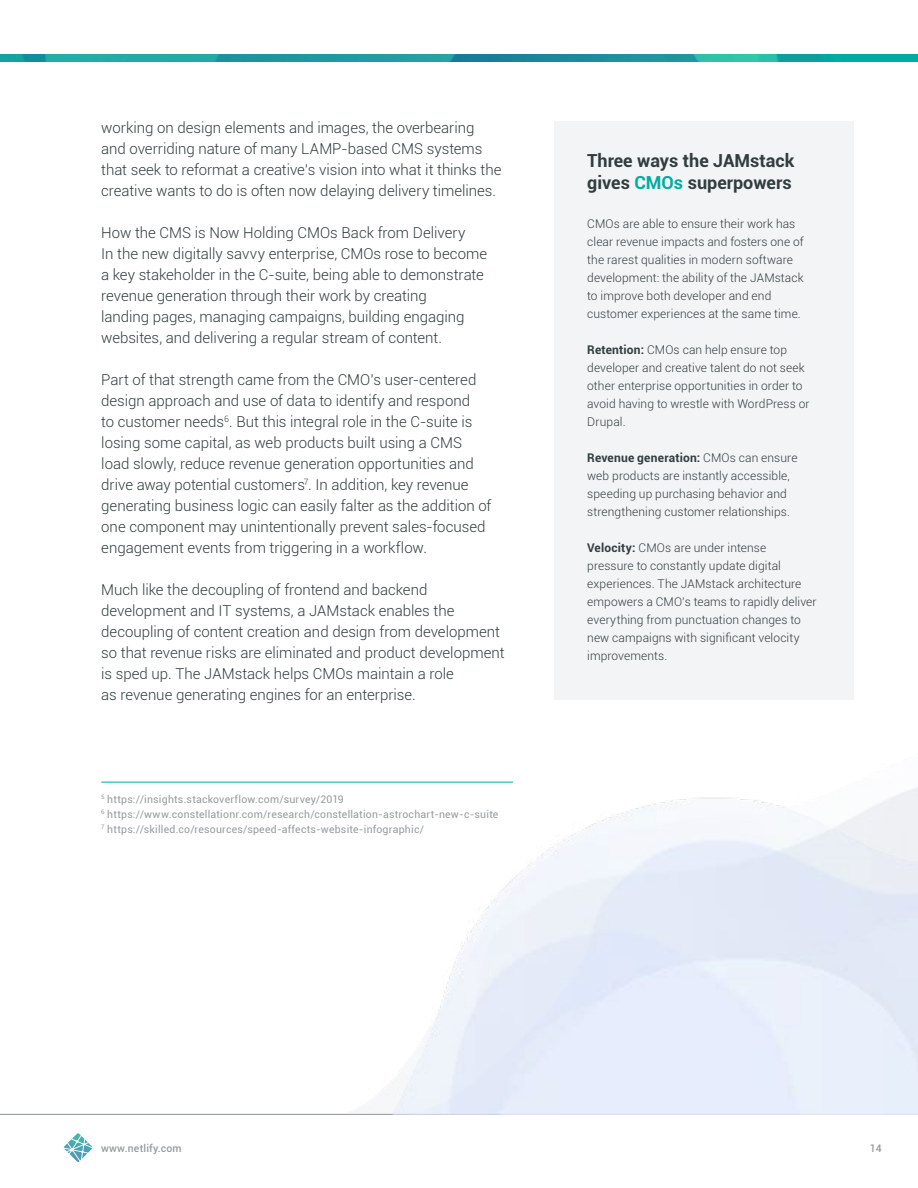
<style>
.page{position:relative;width:918px;height:1188px;background:#fff}
.page>*{position:absolute;margin:0;border:0;box-sizing:border-box;transform-origin:0 0}
.t1{font:700 18px/21.6px "Roboto";color:#313d3e}
.t2{font:300 15px/21px "Roboto";color:#313d3e}
.t3{font:300 12px/18px "Roboto";letter-spacing:.01em;color:#313d3e}
.t4{font:10.5px/15px "Roboto";letter-spacing:.02em;color:#959c9d}
.t5{font:500 10.5px "Roboto";letter-spacing:.02em;color:#959c9d}
.s1{color:#00ad9f}
.s2{font-weight:700}
</style>
<div class="page">
<hr style="left:0;top:1114px;width:918px;height:1px;background:#878f8f">
<img style="left:0;top:54px;width:918px;height:8px">
<svg style="left:64px;top:1133px;width:28px;height:20px"></svg>
<div style="left:554px;top:122px;width:299px;height:578px;background:#f3f4f5"></div>
<hr style="left:101px;top:782px;width:412px;height:1px;background:#00ad9f">
<p class="t2" style="left:101px;top:116px;width:402px">working on design elements and images, the overbearing and overriding nature of many LAMP-based CMS systems that seek to reformat a creative’s vision into what it thinks the creative wants to do is often now delaying delivery timelines.</p>
<p class="t2" style="left:101px;top:221px;width:387px">How the CMS is Now Holding CMOs Back from Delivery<br>In the new digitally savvy enterprise, CMOs rose to become a key stakeholder in the C-suite, being able to demonstrate revenue generation through their work by creating<br>landing pages, managing campaigns, building engaging websites, and delivering a regular stream of content.</p>
<p class="t2" style="left:101px;top:368px;width:392px">Part of that strength came from the CMO’s user-centered design approach and use of data to identify and respond<br>to customer needs<sup>6</sup>. But this integral role in the C-suite is losing some capital, as web products built using a CMS load slowly, reduce revenue generation opportunities and drive away potential customers<sup>7</sup>. In addition, key revenue generating business logic can easily falter as the addition of one component may unintentionally prevent sales-focused engagement events from triggering in a workflow.</p>
<p class="t2" style="left:101px;top:578px;width:405px">Much like the decoupling of frontend and backend development and IT systems, a JAMstack enables the decoupling of content creation and design from development so that revenue risks are eliminated and product development is sped up. The JAMstack helps CMOs maintain a role<br>as revenue generating engines for an enterprise.</p>
<p class="t4" style="left:101px;top:791px;width:399px"><sup>5</sup> https://insights.stackoverflow.com/survey/2019<br><sup>6</sup> https://www.constellationr.com/research/constellation-astrochart-new-c-suite<br><sup>7</sup> https://skilled.co/resources/speed-affects-website-infographic/</p>
<p class="t1" style="left:587px;top:149px;width:209px">Three ways the JAMstack gives <span class="s1">CMOs</span> superpowers</p>
<p class="t3" style="left:587px;top:214px;width:218px">CMOs are able to ensure their work has clear revenue impacts and fosters one of the rarest qualities in modern software development: the ability of the JAMstack to improve both developer and end customer experiences at the same time.</p>
<p class="t3" style="left:587px;top:340px;width:224px"><span class="s2">Retention:</span> CMOs can help ensure top developer and creative talent do not seek other enterprise opportunities in order to avoid having to wrestle with WordPress or Drupal.</p>
<p class="t3" style="left:587px;top:448px;width:212px"><span class="s2">Revenue generation:</span> CMOs can ensure web products are instantly accessible, speeding up purchasing behavior and strengthening customer relationships.</p>
<p class="t3" style="left:587px;top:538px;width:231px"><span class="s2">Velocity:</span> CMOs are under intense<br>pressure to constantly update digital experiences. The JAMstack architecture empowers a CMO’s teams to rapidly deliver everything from punctuation changes to new campaigns with significant velocity improvements.</p>
<p class="t5" style="left:101px;top:1140px;width:82px">www.netlify.com</p>
<p class="t5" style="left:870px;top:1140px;width:14px">14</p>
</div>
